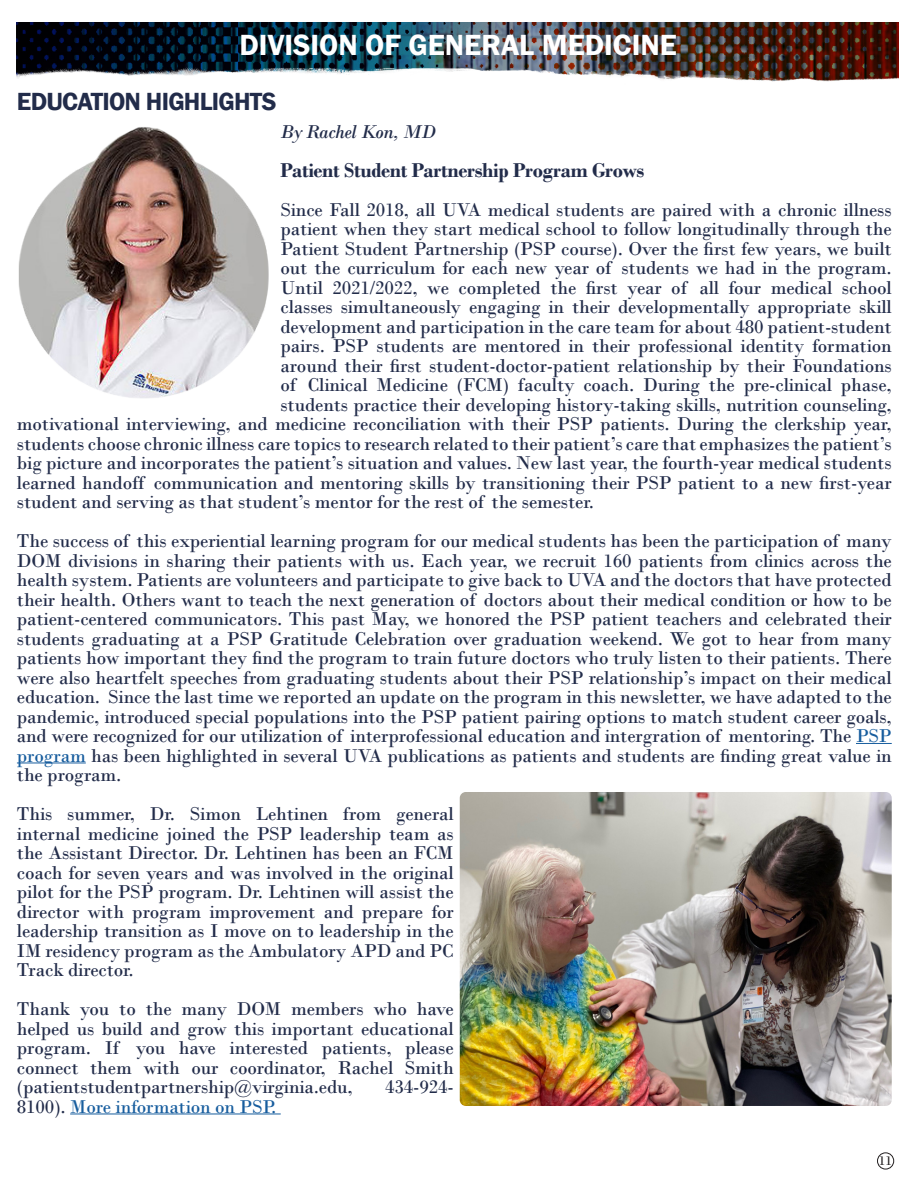
<style>
.page{position:relative;width:918px;height:1188px;background:#fff}
.page>*{position:absolute;margin:0;border:0;box-sizing:border-box;transform-origin:0 0}
.t1{font:600 30px "Franklin Gothic";color:#fff}
.t2{font:600 25.5px "Franklin Gothic";letter-spacing:-.03em;color:#222c4a}
.t3{font:700 21px "Bodoni";letter-spacing:-.02em;color:#222c4a}
.t4{font:19.5px/19.5px "Bodoni";letter-spacing:-.01em;color:#222c4a;text-align:justify}
.t5{font:19.5px "Bodoni";letter-spacing:-.01em;color:#175d9e}
.t6{font:italic 19.5px "Bodoni";letter-spacing:-.02em;color:#222c4a}
.t7{font:13.5px "Bodoni";color:#231f20}
.s1{color:#175d9e}
.s2{color:#222c4a}
</style>
<div class="page">
<img style="left:17px;top:22px;width:882px;height:60px">
<hr style="left:856px;top:743px;width:36px;height:1px;background:#175d9e">
<hr style="left:17px;top:762px;width:69px;height:1px;background:#175d9e">
<hr style="left:70px;top:1113px;width:211px;height:1px;background:#175d9e">
<img style="left:18px;top:127px;width:251px;height:271px">
<img style="left:460px;top:792px;width:432px;height:314px">
<div style="left:877px;top:1153px;width:17px;height:16px;border:1px solid #231f20;border-radius:50%"></div>
<p class="t1" style="left:240px;top:26px;width:439px">DIVISION OF GENERAL MEDICINE</p>
<p class="t2" style="left:17px;top:85px;width:261px">EDUCATION HIGHLIGHTS</p>
<p class="t6" style="left:280px;top:120px;width:157px">By Rachel Kon, MD</p>
<p class="t3" style="left:280px;top:157px;width:365px">Patient Student Partnership Program Grows</p>
<p class="t4" style="left:280px;top:200px;width:613px">Since Fall 2018, all UVA medical students are paired with a chronic illness</p>
<p class="t4" style="left:280px;top:219px;width:613px">patient when they start medical school to follow longitudinally through the</p>
<p class="t4" style="left:280px;top:239px;width:613px">Patient Student Partnership (PSP course). Over the first few years, we built</p>
<p class="t4" style="left:280px;top:258px;width:613px">out the curriculum for each new year of students we had in the program.</p>
<p class="t4" style="left:280px;top:278px;width:613px">Until 2021/2022, we completed the first year of all four medical school</p>
<p class="t4" style="left:280px;top:297px;width:613px">classes simultaneously engaging in their developmentally appropriate skill</p>
<p class="t4" style="left:280px;top:317px;width:613px">development and participation in the care team for about 480 patient-student</p>
<p class="t4" style="left:280px;top:336px;width:613px">pairs. PSP students are mentored in their professional identity formation</p>
<p class="t4" style="left:280px;top:356px;width:613px">around their first student-doctor-patient relationship by their Foundations</p>
<p class="t4" style="left:280px;top:375px;width:613px">of Clinical Medicine (FCM) faculty coach. During the pre-clinical phase,</p>
<p class="t4" style="left:280px;top:395px;width:613px">students practice their developing history-taking skills, nutrition counseling,</p>
<p class="t4" style="left:17px;top:414px;width:876px">motivational interviewing, and medicine reconciliation with their PSP patients. During the clerkship year,</p>
<p class="t4" style="left:17px;top:434px;width:876px">students choose chronic illness care topics to research related to their patient’s care that emphasizes the patient’s</p>
<p class="t4" style="left:17px;top:453px;width:876px">big picture and incorporates the patient’s situation and values. New last year, the fourth-year medical students</p>
<p class="t4" style="left:17px;top:473px;width:876px">learned handoff communication and mentoring skills by transitioning their PSP patient to a new first-year</p>
<p class="t4" style="left:17px;top:492px;width:579px">student and serving as that student’s mentor for the rest of the semester.</p>
<p class="t4" style="left:17px;top:531px;width:876px">The success of this experiential learning program for our medical students has been the participation of many DOM divisions in sharing their patients with us. Each year, we recruit 160 patients from clinics across the health system. Patients are volunteers and participate to give back to UVA and the doctors that have protected their health. Others want to teach the next generation of doctors about their medical condition or how to be patient-centered communicators. This past May, we honored the PSP patient teachers and celebrated their students graduating at a PSP Gratitude Celebration over graduation weekend. We got to hear from many patients how important they find the program to train future doctors who truly listen to their patients. There were also heartfelt speeches from graduating students about their PSP relationship’s impact on their medical education. Since the last time we reported an update on the program in this newsletter, we have adapted to the pandemic, introduced special populations into the PSP patient pairing options to match student career goals, and were recognized for our utilization of interprofessional education and intergration of mentoring. The <span class="s1">PSP program</span> has been highlighted in several UVA publications as patients and students are finding great value in the program.</p>
<p class="t4" style="left:17px;top:804px;width:438px">This summer, Dr. Simon Lehtinen from general internal medicine joined the PSP leadership team as the Assistant Director. Dr. Lehtinen has been an FCM coach for seven years and was involved in the original pilot for the PSP program. Dr. Lehtinen will assist the director with program improvement and prepare for leadership transition as I move on to leadership in the IM residency program as the Ambulatory APD and PC Track director.</p>
<p class="t4" style="left:17px;top:999px;width:438px">Thank you to the many DOM members who have helped us build and grow this important educational program. If you have interested patients, please connect them with our coordinator, Rachel Smith (patientstudentpartnership@virginia.edu,</p>
<p class="t4" style="left:385px;top:1077px;width:70px">434-924-</p>
<p class="t5" style="left:17px;top:1095px;width:261px"><span class="s2">8100).</span> More information on PSP.</p>
<p class="t7" style="left:879px;top:1152px;width:15px">11</p>
</div>
